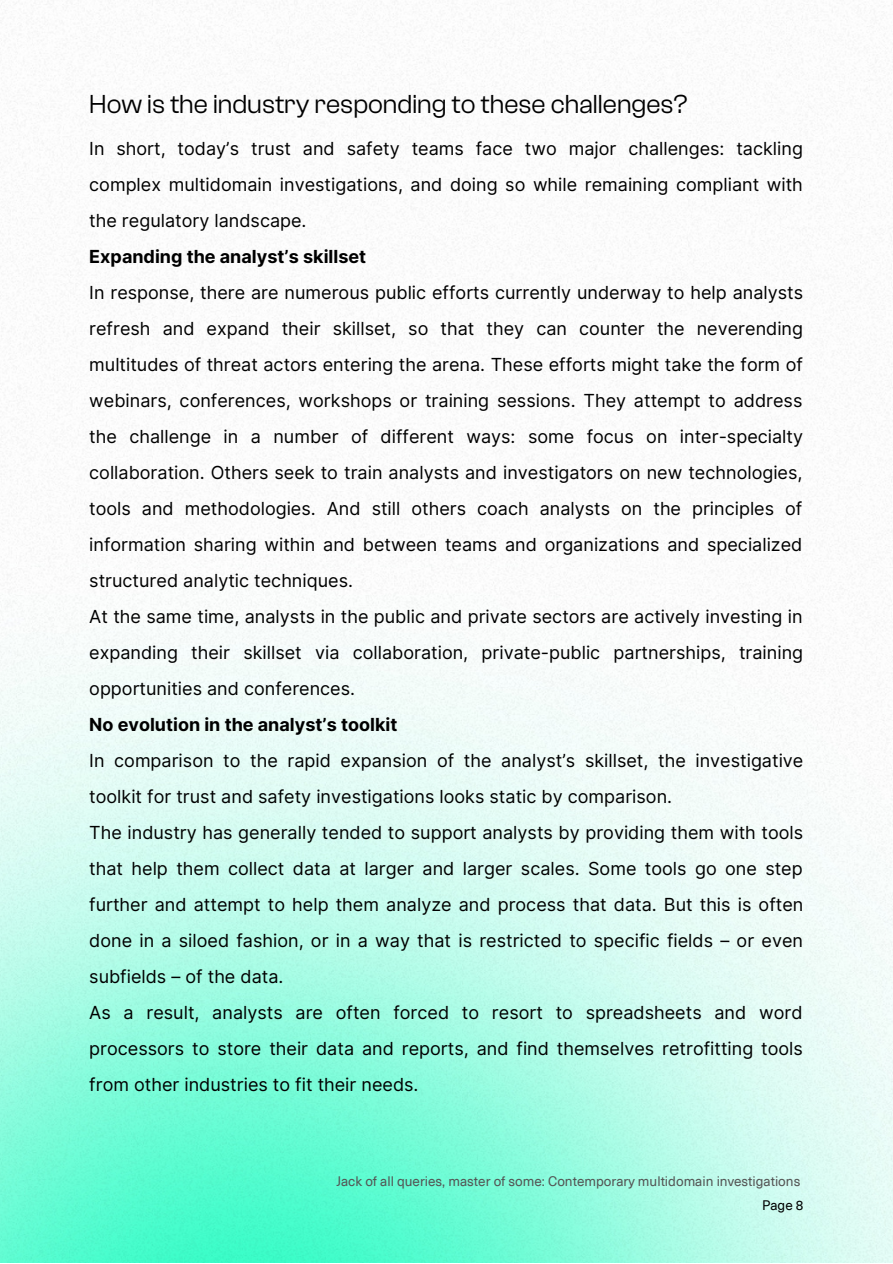
<style>
.page{position:relative;width:893px;height:1264px;background:#fff}
.page>*{position:absolute;margin:0;border:0;box-sizing:border-box;transform-origin:0 0}
.t1{font:27px "Clash Grotesk";color:#000}
.t2{font:18px/36px "Inter";color:#000}
.t3{font:700 18px "Inter";color:#000}
.t4{font:13.5px "Neue Haas Unica Pro";color:#545454}
.t5{font:13.5px "Neue Haas Unica Pro";color:#000}
</style>
<div class="page">
<img style="left:0;top:0;width:892px;height:1262px">
<h1 class="t1" style="left:89px;top:89px;width:599px">How is the industry responding to these challenges?</h1>
<p class="t2" style="left:89px;top:130px;width:715px;text-align:justify">In short, today’s trust and safety teams face two major challenges: tackling complex multidomain investigations, and doing so while remaining compliant with the regulatory landscape.</p>
<p class="t3" style="left:89px;top:245px;width:278px">Expanding the analyst’s skillset</p>
<p class="t2" style="left:89px;top:274px;width:715px">In response, there are numerous public efforts currently underway to help analysts refresh and expand their skillset, so that they can counter the neverending multitudes of threat actors entering the arena. These efforts might take the form of webinars, conferences, workshops or training sessions. They attempt to address the challenge in a number of different ways: some focus on inter-specialty collaboration. Others seek to train analysts and investigators on new technologies, tools and methodologies. And still others coach analysts on the principles of information sharing within and between teams and organizations and specialized structured analytic techniques.<br>At the same time, analysts in the public and private sectors are actively investing in expanding their skillset via collaboration, private-public partnerships, training opportunities and conferences.</p>
<p class="t3" style="left:89px;top:713px;width:309px">No evolution in the analyst’s toolkit</p>
<p class="t2" style="left:89px;top:742px;width:715px">In comparison to the rapid expansion of the analyst’s skillset, the investigative toolkit for trust and safety investigations looks static by comparison.<br>The industry has generally tended to support analysts by providing them with tools that help them collect data at larger and larger scales. Some tools go one step further and attempt to help them analyze and process that data. But this is often done in a siloed fashion, or in a way that is restricted to specific fields – or even subfields – of the data.<br>As a result, analysts are often forced to resort to spreadsheets and word processors to store their data and reports, and find themselves retrofitting tools from other industries to fit their needs.</p>
<p class="t4" style="left:336px;top:1170px;width:465px">Jack of all queries, master of some: Contemporary multidomain investigations</p>
<p class="t5" style="left:762px;top:1194px;width:43px">Page 8</p>
</div>
